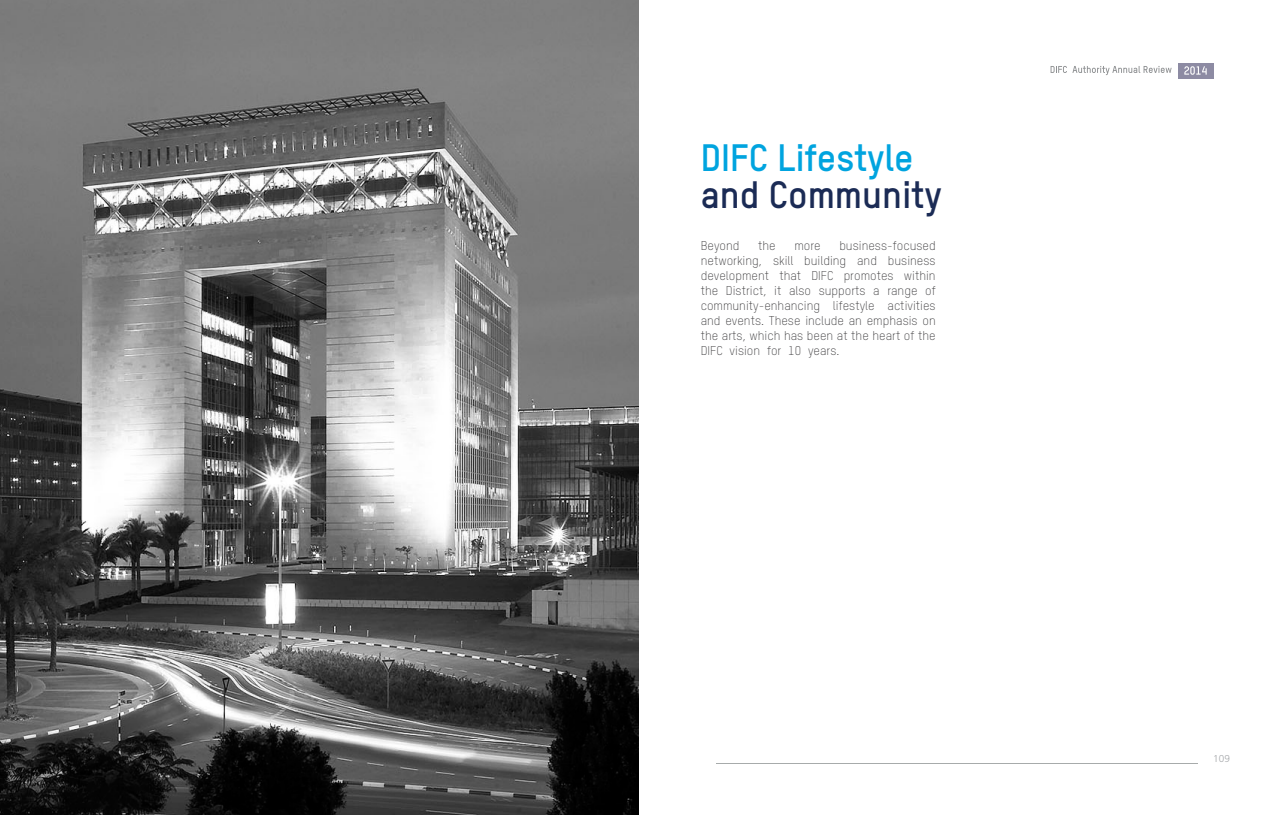
<style>
.page{position:relative;width:1276px;height:815px;background:#fff}
.page>*{position:absolute;margin:0;border:0;box-sizing:border-box;transform-origin:0 0}
.t1{font:700 37.5px "TSTAR";color:#00a4df}
.t2{font:700 37.5px "TSTAR";color:#1b2b55}
.t3{font:300 12.5px/15px "TSTAR";color:#414042;text-align:justify}
.t4{font:300 10px "Frutiger";color:#a7a9ac}
</style>
<div class="page">
<img style="left:0;top:0;width:638px;height:815px">
<hr style="left:716px;top:764px;width:481px;height:1px;background:#a7abab">
<div style="left:1177px;top:63px;width:36px;height:15px;background:#8d8ba3"></div>
<svg style="left:1184px;top:66px;width:22px;height:9px"></svg>
<svg style="left:1050px;top:66px;width:121px;height:9px"></svg>
<h1 class="t1" style="left:701px;top:135px;width:214px">DIFC Lifestyle</h1>
<h1 class="t2" style="left:701px;top:172px;width:242px">and Community</h1>
<p class="t3" style="left:701px;top:238px;width:40px">Beyond</p>
<p class="t3" style="left:758px;top:238px;width:19px">the</p>
<p class="t3" style="left:794px;top:238px;width:28px">more</p>
<p class="t3" style="left:701px;top:238px;width:236px;text-indent:139px">business-focused networking, skill building and business development that DIFC promotes within the District, it also supports a range of community-enhancing lifestyle activities and events. These include an emphasis on the arts, which has been at the heart of the DIFC vision for 10 years.</p>
<p class="t4" style="left:1213px;top:753px;width:18px">109</p>
</div>
